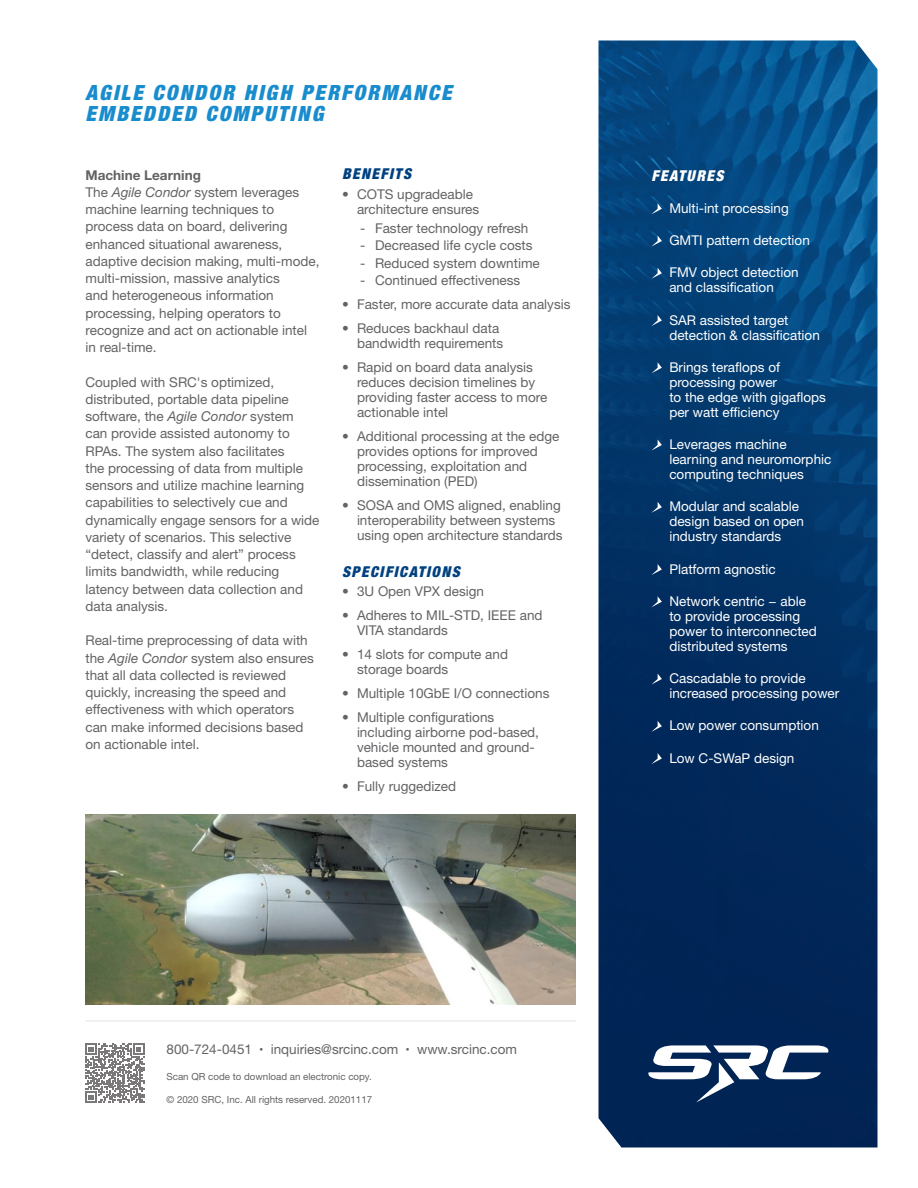
<style>
.page{position:relative;width:918px;height:1188px;background:#fff}
.page>*{position:absolute;margin:0;border:0;box-sizing:border-box;transform-origin:0 0}
.t1{font:italic 900 condensed 21px/21px "Helvetica Neue LT Std";letter-spacing:.1em;color:#198ccd}
.t2{font:italic 900 condensed 15px "Helvetica Neue LT Std";letter-spacing:.1em;color:#014181}
.t3{font:italic 900 condensed 15px "Helvetica Neue LT Std";letter-spacing:.1em;color:#fff}
.t4{font:13.5px/17.2px "Helvetica Neue LT Std";color:#636366}
.t5{font:13.5px/15px "Helvetica Neue LT Std";color:#fff}
.t6{font:700 13.5px "Helvetica Neue LT Std";color:#636366}
.t7{font:9.75px "Helvetica Neue LT Std";color:#636366}
.s1{font-style:italic}
.s2{font-size:7.5px}
</style>
<div class="page">
<svg style="left:85px;top:1044px;width:59px;height:59px"></svg>
<img style="left:598px;top:40px;width:280px;height:1108px">
<hr style="left:86px;top:1020px;width:490px;height:2px;background:#e6e7e9">
<svg style="left:647px;top:1045px;width:183px;height:58px"></svg>
<svg style="left:651px;top:203px;width:11px;height:11px"></svg>
<svg style="left:651px;top:236px;width:11px;height:11px"></svg>
<svg style="left:651px;top:268px;width:11px;height:11px"></svg>
<svg style="left:651px;top:315px;width:11px;height:11px"></svg>
<svg style="left:651px;top:362px;width:11px;height:11px"></svg>
<svg style="left:651px;top:440px;width:11px;height:11px"></svg>
<svg style="left:651px;top:502px;width:11px;height:11px"></svg>
<svg style="left:651px;top:564px;width:11px;height:11px"></svg>
<svg style="left:651px;top:596px;width:11px;height:11px"></svg>
<svg style="left:651px;top:674px;width:11px;height:11px"></svg>
<svg style="left:651px;top:721px;width:11px;height:11px"></svg>
<svg style="left:651px;top:753px;width:11px;height:11px"></svg>
<img style="left:86px;top:814px;width:490px;height:191px">
<p class="t1" style="left:86px;top:83px;width:368px">AGILE CONDOR HIGH PERFORMANCE<br>EMBEDDED COMPUTING</p>
<p class="t6" style="left:86px;top:166px;width:117px">Machine Learning</p>
<p class="t4" style="left:86px;top:183px;width:236px">The <span class="s1">Agile Condor</span> system leverages machine learning techniques to process data on board, delivering enhanced situational awareness, adaptive decision making, multi-mode, multi-mission, massive analytics<br>and heterogeneous information processing, helping operators to recognize and act on actionable intel in real-time.</p>
<p class="t4" style="left:86px;top:373px;width:236px">Coupled with SRC's optimized, distributed, portable data pipeline software, the <span class="s1">Agile Condor</span> system<br>can provide assisted autonomy to RPAs. The system also facilitates<br>the processing of data from multiple sensors and utilize machine learning capabilities to selectively cue and dynamically engage sensors for a wide variety of scenarios. This selective “detect, classify and alert” process limits bandwidth, while reducing latency between data collection and data analysis.</p>
<p class="t4" style="left:86px;top:632px;width:230px">Real-time preprocessing of data with the <span class="s1">Agile Condor</span> system also ensures that all data collected is reviewed quickly, increasing the speed and effectiveness with which operators can make informed decisions based on actionable intel.</p>
<p class="t2" style="left:342px;top:165px;width:71px">BENEFITS</p>
<p class="t4" style="left:357px;top:186px;width:124px;line-height:15px;text-indent:-15px">• COTS upgradeable architecture ensures</p>
<p class="t4" style="left:360px;top:219px;width:170px">- Faster technology refresh</p>
<p class="t4" style="left:360px;top:237px;width:174px">- Decreased life cycle costs</p>
<p class="t4" style="left:360px;top:254px;width:181px">- Reduced system downtime</p>
<p class="t4" style="left:360px;top:271px;width:162px">- Continued effectiveness</p>
<p class="t4" style="left:342px;top:295px;width:230px">• Faster, more accurate data analysis</p>
<p class="t4" style="left:342px;top:320px;width:163px;line-height:15px;text-align:right">• Reduces backhaul data bandwidth requirements</p>
<p class="t4" style="left:357px;top:359px;width:192px;line-height:15px;text-indent:-15px">• Rapid on board data analysis reduces decision timelines by providing faster access to more actionable intel</p>
<p class="t4" style="left:357px;top:428px;width:204px;line-height:15px;text-indent:-15px">• Additional processing at the edge provides options for improved processing, exploitation and dissemination (PED)</p>
<p class="t4" style="left:357px;top:497px;width:207px;line-height:15px;text-indent:-15px">• SOSA and OMS aligned, enabling interoperability between systems using open architecture standards</p>
<p class="t2" style="left:342px;top:562px;width:119px">SPECIFICATIONS</p>
<p class="t4" style="left:342px;top:582px;width:144px">• 3U Open VPX design</p>
<p class="t4" style="left:357px;top:608px;width:187px;line-height:15px;text-indent:-15px">• Adheres to MIL-STD, IEEE and<br>VITA standards</p>
<p class="t4" style="left:357px;top:647px;width:153px;line-height:15px;text-indent:-15px">• 14 slots for compute and storage boards</p>
<p class="t4" style="left:342px;top:684px;width:209px">• Multiple 10GbE I/O connections</p>
<p class="t4" style="left:357px;top:710px;width:184px;line-height:15px;text-indent:-15px">• Multiple configurations including airborne pod-based, vehicle mounted and ground&shy;based systems</p>
<p class="t4" style="left:342px;top:777px;width:116px">• Fully ruggedized</p>
<p class="t3" style="left:651px;top:166px;width:74px">FEATURES</p>
<p class="t5" style="left:669px;top:200px;width:121px">Multi-int processing</p>
<p class="t5" style="left:669px;top:233px;width:142px">GMTI pattern detection</p>
<p class="t5" style="left:669px;top:265px;width:131px">FMV object detection and classification</p>
<p class="t5" style="left:669px;top:312px;width:152px">SAR assisted target detection &amp; classification</p>
<p class="t5" style="left:669px;top:359px;width:158px">Brings teraflops of processing power<br>to the edge with gigaflops per watt efficiency</p>
<p class="t5" style="left:669px;top:437px;width:164px">Leverages machine learning and neuromorphic computing techniques</p>
<p class="t5" style="left:669px;top:499px;width:136px">Modular and scalable design based on open industry standards</p>
<p class="t5" style="left:669px;top:561px;width:108px">Platform agnostic</p>
<p class="t5" style="left:669px;top:593px;width:149px">Network centric − able to provide processing power to interconnected distributed systems</p>
<p class="t5" style="left:669px;top:671px;width:172px">Cascadable to provide increased processing power</p>
<p class="t5" style="left:669px;top:718px;width:151px">Low power consumption</p>
<p class="t5" style="left:669px;top:750px;width:126px">Low C-SWaP design</p>
<p class="t4" style="left:166px;top:1040px;width:352px">800-724-0451 <span class="s2">•</span> inquiries@srcinc.com <span class="s2">•</span> www.srcinc.com</p>
<p class="t7" style="left:166px;top:1071px;width:207px">Scan QR code to download an electronic copy.</p>
<p class="t7" style="left:166px;top:1093px;width:207px">© 2020 SRC, Inc. All rights reserved. 20201117</p>
</div>
